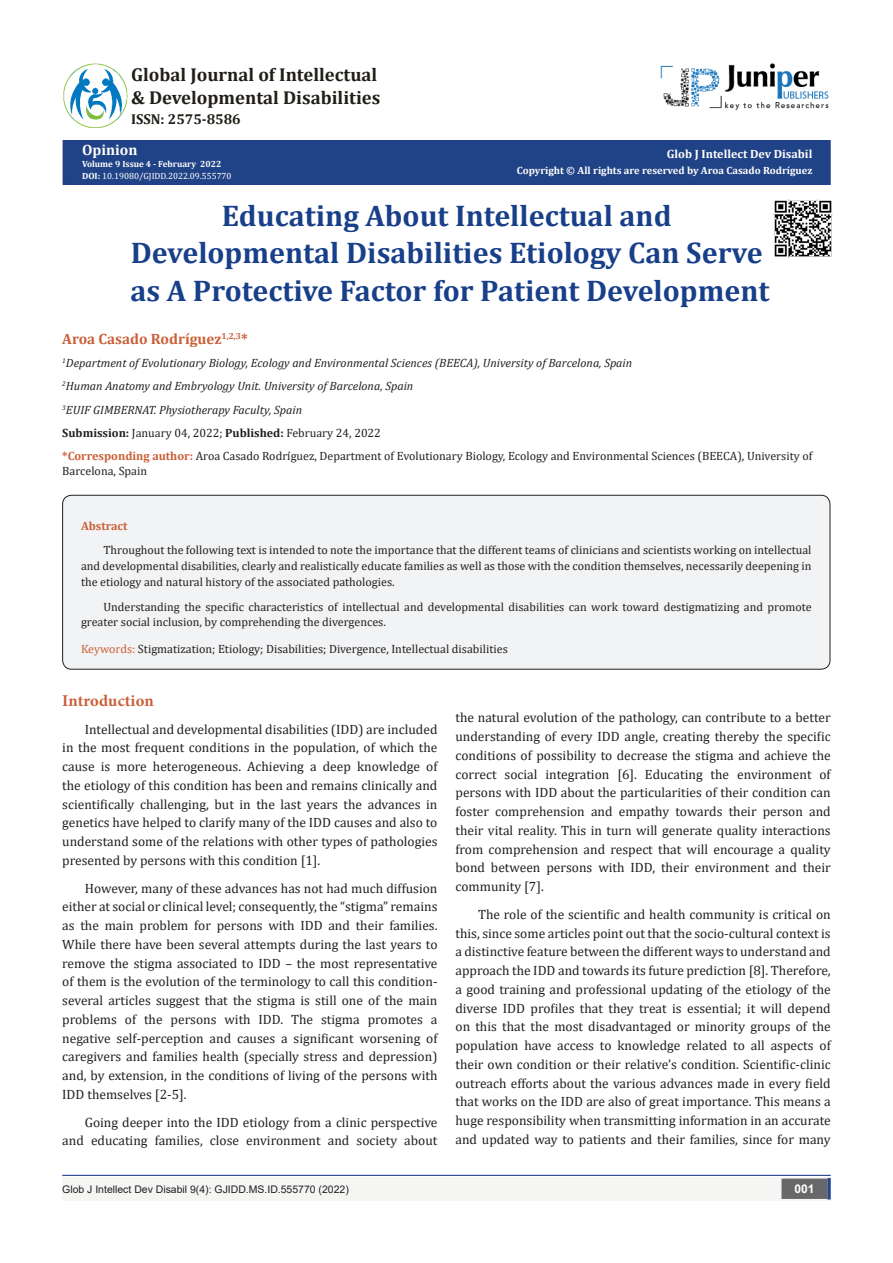
<style>
.page{position:relative;width:893px;height:1263px;background:#fff}
.page>*{position:absolute;margin:0;border:0;box-sizing:border-box;transform-origin:0 0}
.t1{font:700 30px/37.5px "Cambria";color:#183f89;text-align:center}
.t2{font:700 18.6px "Cambria";color:#201e17}
.No_Spacing{font:700 16.5px "Minion Pro";letter-spacing:.005em;color:#ca5f37}
.t3{font:700 15px "Cambria";color:#ca5f37}
.t4{font:700 15px "Cambria";color:#fffefc}
.t5{font:700 14.4px "Cambria";color:#201e17}
.t6{font:13.5px/18.8px "Cambria";color:#231f20;text-align:justify}
.t7{font:12px/15.8px "Cambria";color:#231f20}
.t8{font:italic 12px "Cambria";color:#231f20}
.t9{font:700 12px "Cambria";color:#fffefc}
.t10{font:700 12px "Cambria";color:#ca5f37}
.t11{font:700 12px "Arial";color:#fff}
.t12{font:10.5px "Arial";color:#231f20}
.t13{font:700 10.5px "Cambria";color:#fffefc}
.t14{font:9px "Cambria";color:#fff}
.t15{font:700 9px "Cambria";color:#fffefc}
.s1{font-weight:700;color:#fffefc}
.s2{font-weight:700}
.s3{font-weight:700;color:#ca5f37}
.s4{color:#ca5f37}
</style>
<div class="page">
<div style="left:63px;top:141px;width:767px;height:43px;background:#204287"></div>
<div style="left:63px;top:140px;width:768px;height:45px;border:2px solid #253f8e"></div>
<div style="left:62px;top:1177px;width:494px;height:24px;background:#f5f5f4"></div>
<div style="left:510px;top:1177px;width:321px;height:24px;background:#f5f5f4"></div>
<div style="left:782px;top:1179px;width:45px;height:19px;background:#68676a"></div>
<div style="left:781px;top:1178px;width:46px;height:21px;border:2px solid #68676a"></div>
<svg style="left:827px;top:1178px;width:4px;height:21px"></svg>
<img style="left:660px;top:63px;width:169px;height:47px">
<hr style="left:62px;top:1175px;width:769px;height:1px;background:#253f8e">
<img style="left:63px;top:63px;width:64px;height:65px">
<div style="left:63px;top:495px;width:767px;height:174px;background:#f2f3f4;border-radius:9px"></div>
<div style="left:62px;top:495px;width:768px;height:175px;border:1px solid #231f20;border-radius:9px"></div>
<img style="left:774px;top:199px;width:58px;height:59px">
<p class="t2" style="left:131px;top:62px;width:248px">Global Journal of Intellectual</p>
<p class="t2" style="left:131px;top:85px;width:251px">&amp; Developmental Disabilities</p>
<p class="t5" style="left:131px;top:109px;width:111px">ISSN: 2575-8586</p>
<p class="t4" style="left:82px;top:139px;width:57px">Opinion</p>
<p class="t15" style="left:82px;top:157px;width:141px">Volume 9 Issue 4 - February 2022</p>
<p class="t14" style="left:82px;top:171px;width:151px"><span class="s1">DOI:</span> 10.19080/GJIDD.2022.09.555770</p>
<p class="t9" style="left:667px;top:146px;width:147px">Glob J Intellect Dev Disabil</p>
<p class="t13" style="left:517px;top:163px;width:297px">Copyright © All rights are reserved by Aroa Casado Rodríguez</p>
<p class="t1" style="left:130px;top:196px;width:641px">Educating About Intellectual and<br>Developmental Disabilities Etiology Can Serve as A Protective Factor for Patient Development</p>
<p class="t3" style="left:62px;top:328px;width:187px">Aroa Casado Rodríguez<sup>1,2,3</sup>*</p>
<p class="t8" style="left:62px;top:354px;width:572px"><sup>1</sup>Department of Evolutionary Biology, Ecology and Environmental Sciences (BEECA), University of Barcelona, Spain</p>
<p class="t8" style="left:62px;top:378px;width:353px"><sup>2</sup>Human Anatomy and Embryology Unit. University of Barcelona, Spain</p>
<p class="t8" style="left:62px;top:401px;width:241px"><sup>3</sup>EUIF GIMBERNAT. Physiotherapy Faculty, Spain</p>
<p class="t7" style="left:62px;top:425px;width:320px"><span class="s2">Submission:</span> January 04, 2022; <span class="s2">Published:</span> February 24, 2022</p>
<p class="t7" style="left:62px;top:449px;width:752px;line-height:14.4px"><span class="s3">*Corresponding author:</span> Aroa Casado Rodríguez, Department of Evolutionary Biology, Ecology and Environmental Sciences (BEECA), University of<br>Barcelona, Spain</p>
<p class="t10" style="left:81px;top:517px;width:48px">Abstract</p>
<p class="t7" style="left:81px;top:542px;width:732px;text-align:justify;text-indent:22px">Throughout the following text is intended to note the importance that the different teams of clinicians and scientists working on intellectual and developmental disabilities, clearly and realistically educate families as well as those with the condition themselves, necessarily deepening in the etiology and natural history of the associated pathologies.</p>
<p class="t7" style="left:81px;top:599px;width:732px;text-indent:22px">Understanding the specific characteristics of intellectual and developmental disabilities can work toward destigmatizing and promote greater social inclusion, by comprehending the divergences.</p>
<p class="t7" style="left:81px;top:641px;width:428px"><span class="s4">Keywords:</span> Stigmatization; Etiology; Disabilities; Divergence, Intellectual disabilities</p>
<p class="No_Spacing" style="left:62px;top:689px;width:93px">Introduction</p>
<p class="t6" style="left:62px;top:720px;width:377px;text-indent:22px">Intellectual and developmental disabilities (IDD) are included in the most frequent conditions in the population, of which the cause is more heterogeneous. Achieving a deep knowledge of the etiology of this condition has been and remains clinically and scientifically challenging, but in the last years the advances in genetics have helped to clarify many of the IDD causes and also to understand some of the relations with other types of pathologies presented by persons with this condition [1].</p>
<p class="t6" style="left:62px;top:879px;width:377px;text-indent:22px">However, many of these advances has not had much diffusion either at social or clinical level; consequently, the “stigma” remains as the main problem for persons with IDD and their families.<br>While there have been several attempts during the last years to remove the stigma associated to IDD – the most representative of them is the evolution of the terminology to call this condition&shy;several articles suggest that the stigma is still one of the main problems of the persons with IDD. The stigma promotes a negative self-perception and causes a significant worsening of caregivers and families health (specially stress and depression) and, by extension, in the conditions of living of the persons with IDD themselves [2-5].</p>
<p class="t6" style="left:62px;top:1113px;width:377px;text-align:right">Going deeper into the IDD etiology from a clinic perspective and educating families, close environment and society about</p>
<p class="t6" style="left:455px;top:708px;width:377px">the natural evolution of the pathology, can contribute to a better understanding of every IDD angle, creating thereby the specific conditions of possibility to decrease the stigma and achieve the correct social integration [6]. Educating the environment of persons with IDD about the particularities of their condition can foster comprehension and empathy towards their person and their vital reality. This in turn will generate quality interactions from comprehension and respect that will encourage a quality bond between persons with IDD, their environment and their community [7].</p>
<p class="t6" style="left:455px;top:905px;width:377px;text-indent:22px">The role of the scientific and health community is critical on this, since some articles point out that the socio-cultural context is a distinctive feature between the different ways to understand and approach the IDD and towards its future prediction [8]. Therefore, a good training and professional updating of the etiology of the diverse IDD profiles that they treat is essential; it will depend on this that the most disadvantaged or minority groups of the population have access to knowledge related to all aspects of their own condition or their relative’s condition. Scientific-clinic outreach efforts about the various advances made in every field that works on the IDD are also of great importance. This means a huge responsibility when transmitting information in an accurate and updated way to patients and their families, since for many</p>
<p class="t12" style="left:62px;top:1182px;width:288px">Glob J Intellect Dev Disabil 9(4): GJIDD.MS.ID.555770 (2022)</p>
<p class="t11" style="left:794px;top:1180px;width:22px">001</p>
</div>
